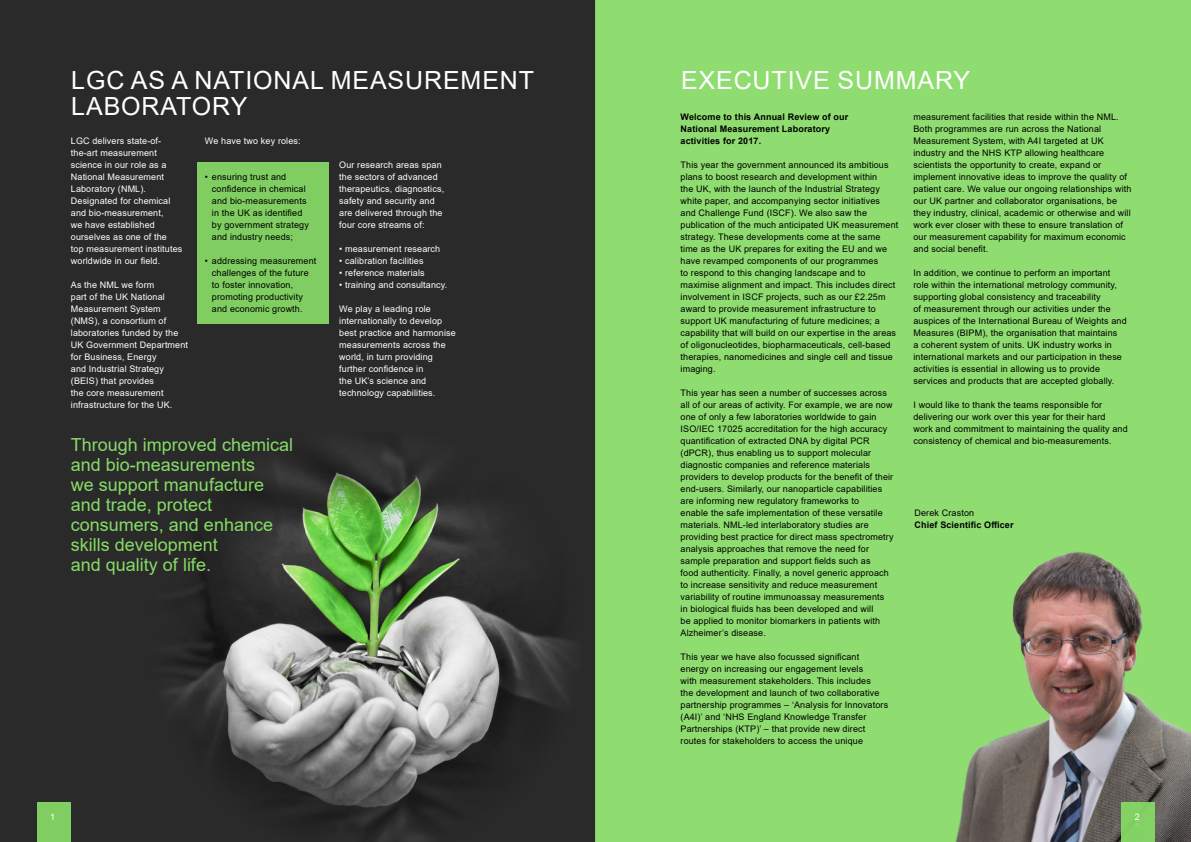
<style>
.page{position:relative;width:1191px;height:842px;background:#fff}
.page>*{position:absolute;margin:0;border:0;box-sizing:border-box;transform-origin:0 0}
.t1{font:25px/26px "Arial";letter-spacing:.035em;color:#fff}
.t2{font:18px/20px "Arial";color:#87db66}
.t3{font:9px/12px "Arial";letter-spacing:.015em;color:#000}
.t4{font:9px/12px "Arial";letter-spacing:.015em;color:#fff}
.t5{font:700 9px/12px "Arial";letter-spacing:.015em;color:#000}
</style>
<div class="page">
<div style="left:0;top:0;width:595px;height:842px;background:#2a2a2a"></div>
<img style="left:166px;top:450px;width:404px;height:392px">
<div style="left:595px;top:0;width:596px;height:842px;background:#8fdd70"></div>
<img style="left:955px;top:551px;width:236px;height:291px">
<div style="left:37px;top:802px;width:34px;height:40px;background:#80ce61"></div>
<div style="left:1121px;top:802px;width:33px;height:40px;background:#84d165"></div>
<div style="left:197px;top:162px;width:131px;height:162px;background:#80ce61"></div>
<h1 class="t1" style="left:71px;top:67px;width:464px">LGC AS A NATIONAL MEASUREMENT<br>LABORATORY</h1>
<p class="t4" style="left:71px;top:135px;width:113px">LGC delivers state-of&shy;the-art measurement science in our role as a<br>National Measurement<br>Laboratory (NML).<br>Designated for chemical and bio-measurement,<br>we have established ourselves as one of the<br>top measurement institutes worldwide in our field.</p>
<p class="t4" style="left:71px;top:279px;width:119px">As the NML we form<br>part of the UK National<br>Measurement System (NMS), a consortium of laboratories funded by the<br>UK Government Department for Business, Energy<br>and Industrial Strategy (BEIS) that provides<br>the core measurement infrastructure for the UK.</p>
<p class="t4" style="left:205px;top:135px;width:97px">We have two key roles:</p>
<p class="t3" style="left:212px;top:171px;width:98px;text-indent:-7px">• ensuring trust and confidence in chemical and bio-measurements in the UK as identified by government strategy and industry needs;</p>
<p class="t3" style="left:212px;top:255px;width:106px;text-indent:-7px">• addressing measurement challenges of the future to foster innovation, promoting productivity and economic growth.</p>
<p class="t4" style="left:339px;top:159px;width:106px">Our research areas span the sectors of advanced therapeutics, diagnostics, safety and security and are delivered through the four core streams of:</p>
<p class="t4" style="left:339px;top:243px;width:103px">• measurement research</p>
<p class="t4" style="left:339px;top:255px;width:86px">• calibration facilities</p>
<p class="t4" style="left:339px;top:267px;width:87px">• reference materials</p>
<p class="t4" style="left:339px;top:279px;width:110px">• training and consultancy.</p>
<p class="t4" style="left:339px;top:303px;width:118px">We play a leading role internationally to develop best practice and harmonise measurements across the world, in turn providing further confidence in<br>the UK’s science and technology capabilities.</p>
<h2 class="t2" style="left:71px;top:434px;width:224px">Through improved chemical and bio-measurements<br>we support manufacture and trade, protect consumers, and enhance skills development<br>and quality of life.</h2>
<h1 class="t1" style="left:681px;top:67px;width:291px">EXECUTIVE SUMMARY</h1>
<p class="t5" style="left:680px;top:111px;width:169px">Welcome to this Annual Review of our<br>National Measurement Laboratory activities for 2017.</p>
<p class="t3" style="left:680px;top:159px;width:219px">This year the government announced its ambitious plans to boost research and development within<br>the UK, with the launch of the Industrial Strategy white paper, and accompanying sector initiatives<br>and Challenge Fund (ISCF). We also saw the publication of the much anticipated UK measurement strategy. These developments come at the same time as the UK prepares for exiting the EU and we have revamped components of our programmes<br>to respond to this changing landscape and to maximise alignment and impact. This includes direct involvement in ISCF projects, such as our £2.25m award to provide measurement infrastructure to support UK manufacturing of future medicines; a capability that will build on our expertise in the areas of oligonucleotides, biopharmaceuticals, cell-based therapies, nanomedicines and single cell and tissue imaging.</p>
<p class="t3" style="left:680px;top:387px;width:214px">This year has seen a number of successes across all of our areas of activity. For example, we are now one of only a few laboratories worldwide to gain ISO/IEC 17025 accreditation for the high accuracy quantification of extracted DNA by digital PCR (dPCR), thus enabling us to support molecular diagnostic companies and reference materials providers to develop products for the benefit of their end-users. Similarly, our nanoparticle capabilities are informing new regulatory frameworks to<br>enable the safe implementation of these versatile materials. NML-led interlaboratory studies are providing best practice for direct mass spectrometry analysis approaches that remove the need for sample preparation and support fields such as<br>food authenticity. Finally, a novel generic approach to increase sensitivity and reduce measurement variability of routine immunoassay measurements in biological fluids has been developed and will<br>be applied to monitor biomarkers in patients with Alzheimer’s disease.</p>
<p class="t3" style="left:680px;top:651px;width:209px">This year we have also focussed significant energy on increasing our engagement levels<br>with measurement stakeholders. This includes<br>the development and launch of two collaborative partnership programmes – ‘Analysis for Innovators (A4I)’ and ‘NHS England Knowledge Transfer Partnerships (KTP)’ – that provide new direct routes for stakeholders to access the unique</p>
<p class="t3" style="left:913px;top:111px;width:219px">measurement facilities that reside within the NML.<br>Both programmes are run across the National Measurement System, with A4I targeted at UK industry and the NHS KTP allowing healthcare scientists the opportunity to create, expand or implement innovative ideas to improve the quality of patient care. We value our ongoing relationships with our UK partner and collaborator organisations, be they industry, clinical, academic or otherwise and will work ever closer with these to ensure translation of our measurement capability for maximum economic and social benefit.</p>
<p class="t3" style="left:913px;top:267px;width:215px">In addition, we continue to perform an important role within the international metrology community, supporting global consistency and traceability<br>of measurement through our activities under the auspices of the International Bureau of Weights and Measures (BIPM), the organisation that maintains<br>a coherent system of units. UK industry works in international markets and our participation in these activities is essential in allowing us to provide services and products that are accepted globally.</p>
<p class="t3" style="left:913px;top:399px;width:216px">I would like to thank the teams responsible for delivering our work over this year for their hard<br>work and commitment to maintaining the quality and consistency of chemical and bio-measurements.</p>
<p class="t3" style="left:914px;top:507px;width:61px">Derek Craston</p>
<p class="t5" style="left:914px;top:519px;width:100px">Chief Scientific Officer</p>
<p class="t4" style="left:50px;top:811px;width:7px">1</p>
<p class="t4" style="left:1135px;top:811px;width:7px">2</p>
<p class="t4" style="left:1135px;top:817px;width:7px">2</p>
</div>
